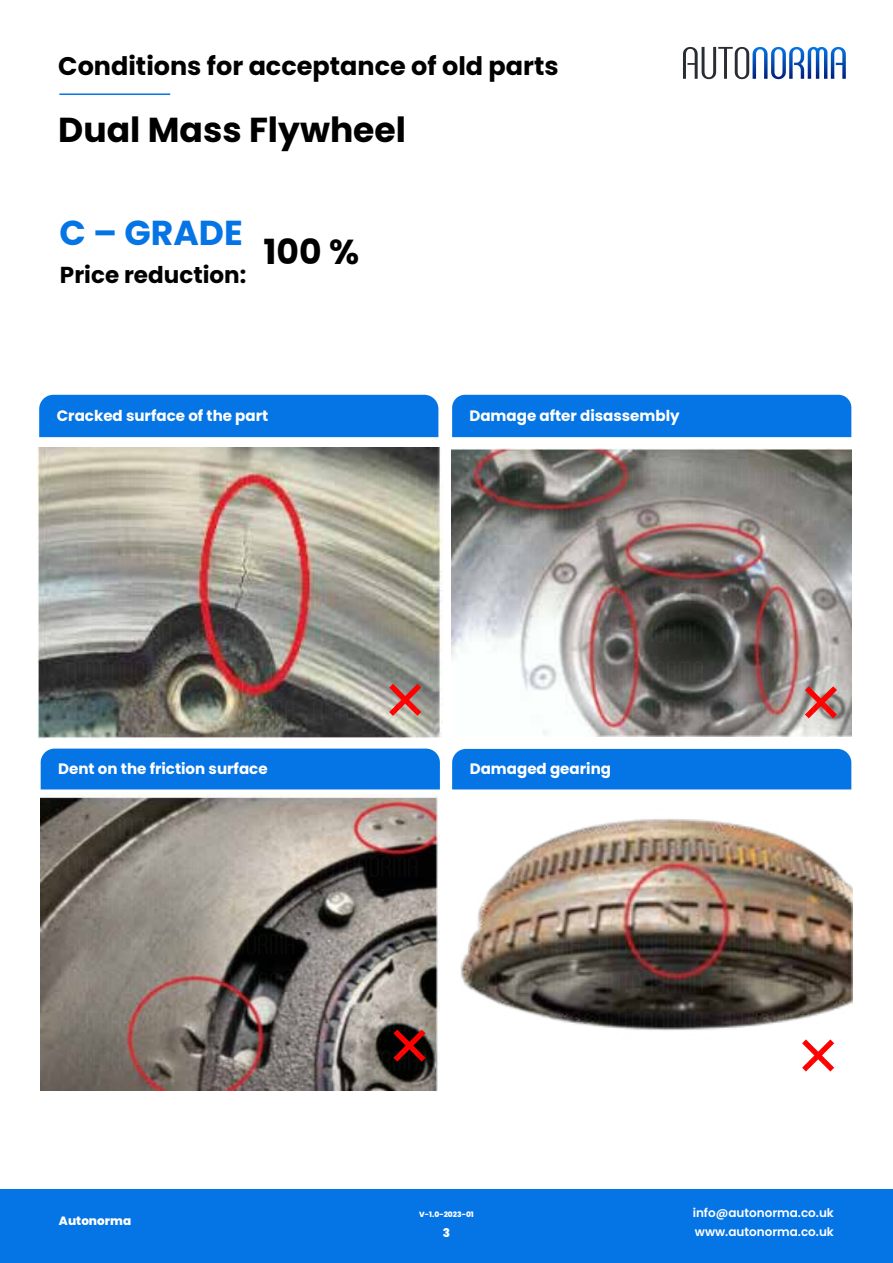
<style>
.page{position:relative;width:893px;height:1263px;background:#fff}
.page>*{position:absolute;margin:0;border:0;box-sizing:border-box;transform-origin:0 0}
.t1{font:700 34.65px "Poppins";color:#000}
.t2{font:700 34.65px "Poppins";color:#0575e5}
.t3{font:700 25.5px "Poppins";color:#000}
.t4{font:700 23.1px "Poppins";color:#000}
.t5{font:700 15px "Poppins";color:#fff}
.t6{font:600 12px/19.5px "Poppins";color:#fff}
.t7{font:800 12px "Poppins";color:#fff}
.t8{font:800 7.5px "Poppins";color:#fff}
</style>
<div class="page">
<img style="left:452px;top:449px;width:399px;height:288px">
<img style="left:41px;top:794px;width:399px;height:297px">
<img style="left:37px;top:448px;width:406px;height:290px">
<div style="left:452px;top:395px;width:399px;height:42px;background:#0575e5"></div>
<div style="left:452px;top:749px;width:399px;height:15px;background:#0575e5"></div>
<div style="left:41px;top:748px;width:399px;height:41px;background:#0575e5"></div>
<div style="left:39px;top:395px;width:399px;height:42px;background:#0575e5"></div>
<hr style="left:59px;top:93px;width:111px;height:2px;background:#0575e5">
<img style="left:452px;top:764px;width:400px;height:280px">
<svg style="left:683px;top:47px;width:163px;height:32px"></svg>
<div style="left:0;top:1189px;width:893px;height:74px;background:#0575e5"></div>
<svg style="left:67px;top:467px;width:104px;height:21px;background:#bab4a0"></svg>
<svg style="left:190px;top:467px;width:104px;height:21px;background:#cba595"></svg>
<svg style="left:313px;top:467px;width:105px;height:21px;background:#a9aa9a"></svg>
<svg style="left:67px;top:506px;width:104px;height:21px;background:#bab6a7"></svg>
<svg style="left:190px;top:506px;width:104px;height:21px;background:#ceb1a6"></svg>
<svg style="left:313px;top:506px;width:105px;height:21px;background:#beb9a3"></svg>
<svg style="left:67px;top:544px;width:104px;height:21px;background:#9a978f"></svg>
<svg style="left:190px;top:544px;width:104px;height:21px;background:#b9a797"></svg>
<svg style="left:313px;top:544px;width:105px;height:21px;background:#aba996"></svg>
<svg style="left:67px;top:583px;width:104px;height:21px;background:#a9aead"></svg>
<svg style="left:190px;top:583px;width:104px;height:21px;background:#a39590"></svg>
<svg style="left:313px;top:583px;width:105px;height:21px;background:#a09c91"></svg>
<svg style="left:67px;top:622px;width:104px;height:21px;background:#acaca7"></svg>
<svg style="left:190px;top:622px;width:104px;height:21px;background:#6b5d5b"></svg>
<svg style="left:313px;top:622px;width:105px;height:21px;background:#8f9088"></svg>
<svg style="left:67px;top:661px;width:104px;height:21px;background:#383635"></svg>
<img style="left:190px;top:661px;width:104px;height:21px">
<svg style="left:67px;top:699px;width:104px;height:21px;background:#5e6360"></svg>
<svg style="left:190px;top:699px;width:104px;height:21px;background:#747567"></svg>
<svg style="left:313px;top:661px;width:108px;height:59px;background:#9b8c84"></svg>
<svg style="left:475px;top:467px;width:105px;height:21px;background:#6d6965"></svg>
<svg style="left:598px;top:467px;width:105px;height:21px;background:#7e7974"></svg>
<svg style="left:722px;top:467px;width:104px;height:21px;background:#7a7974"></svg>
<svg style="left:475px;top:506px;width:105px;height:21px;background:#6d6764"></svg>
<svg style="left:598px;top:506px;width:105px;height:21px;background:#aa9e98"></svg>
<svg style="left:722px;top:506px;width:104px;height:21px;background:#938f8b"></svg>
<svg style="left:475px;top:544px;width:105px;height:21px;background:#ababad"></svg>
<svg style="left:598px;top:544px;width:105px;height:21px;background:#958a85"></svg>
<svg style="left:722px;top:544px;width:104px;height:21px;background:#a49b98"></svg>
<svg style="left:475px;top:583px;width:105px;height:21px;background:#c7c8c9"></svg>
<svg style="left:598px;top:583px;width:105px;height:21px;background:#6a5e5b"></svg>
<svg style="left:722px;top:583px;width:104px;height:21px;background:#857874"></svg>
<svg style="left:475px;top:622px;width:105px;height:21px"></svg>
<svg style="left:598px;top:622px;width:105px;height:21px;background:#4d4945"></svg>
<svg style="left:722px;top:622px;width:104px;height:21px;background:#8a7d7a"></svg>
<svg style="left:475px;top:661px;width:105px;height:21px"></svg>
<svg style="left:598px;top:661px;width:105px;height:21px;background:#5a5451"></svg>
<svg style="left:475px;top:699px;width:105px;height:21px"></svg>
<svg style="left:598px;top:699px;width:105px;height:21px;background:#7c716d"></svg>
<img style="left:722px;top:661px;width:115px;height:59px">
<svg style="left:67px;top:817px;width:104px;height:21px;background:#686259"></svg>
<svg style="left:190px;top:817px;width:104px;height:21px;background:#b2aaa1"></svg>
<svg style="left:313px;top:817px;width:105px;height:21px;background:#bcada4"></svg>
<svg style="left:67px;top:856px;width:104px;height:21px;background:#817a72"></svg>
<svg style="left:190px;top:856px;width:104px;height:21px;background:#bfb8af"></svg>
<svg style="left:313px;top:856px;width:105px;height:21px;background:#2f2d2a"></svg>
<svg style="left:67px;top:895px;width:104px;height:21px;background:#8e8880"></svg>
<svg style="left:190px;top:895px;width:104px;height:21px;background:#a19b91"></svg>
<svg style="left:313px;top:895px;width:105px;height:21px;background:#9c9790"></svg>
<svg style="left:67px;top:934px;width:104px;height:21px;background:#8b857d"></svg>
<svg style="left:190px;top:934px;width:104px;height:21px;background:#5a5751"></svg>
<svg style="left:313px;top:934px;width:105px;height:21px;background:#7c7874"></svg>
<svg style="left:67px;top:972px;width:104px;height:21px;background:#90857d"></svg>
<svg style="left:190px;top:972px;width:104px;height:21px;background:#5a4a48"></svg>
<svg style="left:313px;top:972px;width:105px;height:21px;background:#a09994"></svg>
<svg style="left:67px;top:1011px;width:104px;height:21px;background:#867a71"></svg>
<svg style="left:190px;top:1011px;width:104px;height:21px;background:#706763"></svg>
<svg style="left:67px;top:1050px;width:104px;height:21px;background:#786b63"></svg>
<svg style="left:190px;top:1050px;width:104px;height:21px;background:#7e726e"></svg>
<svg style="left:313px;top:1011px;width:112px;height:60px;background:#75615e"></svg>
<svg style="left:475px;top:817px;width:105px;height:21px"></svg>
<svg style="left:598px;top:817px;width:105px;height:21px;background:#d4c3af"></svg>
<svg style="left:722px;top:817px;width:104px;height:21px"></svg>
<svg style="left:475px;top:856px;width:105px;height:21px"></svg>
<img style="left:598px;top:856px;width:105px;height:21px">
<svg style="left:722px;top:856px;width:104px;height:21px;background:#987e64"></svg>
<svg style="left:475px;top:895px;width:105px;height:21px;background:#bca793"></svg>
<svg style="left:598px;top:895px;width:105px;height:21px;background:#ae998b"></svg>
<svg style="left:722px;top:895px;width:104px;height:21px;background:#997860"></svg>
<svg style="left:475px;top:934px;width:105px;height:21px;background:#786857"></svg>
<svg style="left:598px;top:934px;width:105px;height:21px;background:#332924"></svg>
<svg style="left:722px;top:934px;width:104px;height:21px;background:#56463a"></svg>
<svg style="left:475px;top:972px;width:105px;height:21px;background:#656058"></svg>
<svg style="left:598px;top:972px;width:105px;height:21px;background:#3f322e"></svg>
<svg style="left:722px;top:972px;width:104px;height:21px;background:#61594d"></svg>
<svg style="left:475px;top:1011px;width:105px;height:21px"></svg>
<svg style="left:598px;top:1011px;width:105px;height:21px;background:#454443"></svg>
<svg style="left:722px;top:1011px;width:104px;height:21px"></svg>
<svg style="left:722px;top:1039px;width:112px;height:32px"></svg>
<h2 class="t3" style="left:58px;top:51px;width:502px">Conditions for acceptance of old parts</h2>
<h1 class="t1" style="left:58px;top:109px;width:349px">Dual Mass Flywheel</h1>
<h1 class="t2" style="left:59px;top:213px;width:185px">C – GRADE</h1>
<h3 class="t4" style="left:60px;top:262px;width:188px">Price reduction:</h3>
<h1 class="t1" style="left:264px;top:231px;width:97px">100 %</h1>
<p class="t5" style="left:57px;top:407px;width:213px">Cracked surface of the part</p>
<p class="t5" style="left:469px;top:407px;width:212px">Damage after disassembly</p>
<p class="t5" style="left:58px;top:760px;width:211px">Dent on the friction surface</p>
<p class="t5" style="left:470px;top:760px;width:143px">Damaged gearing</p>
<p class="t7" style="left:59px;top:1214px;width:74px">Autonorma</p>
<p class="t8" style="left:419px;top:1210px;width:56px">V-1.0-2023-01</p>
<p class="t7" style="left:443px;top:1225px;width:9px">3</p>
<p class="t6" style="left:693px;top:1203px;width:143px">info@autonorma.co.uk www.autonorma.co.uk</p>
</div>
